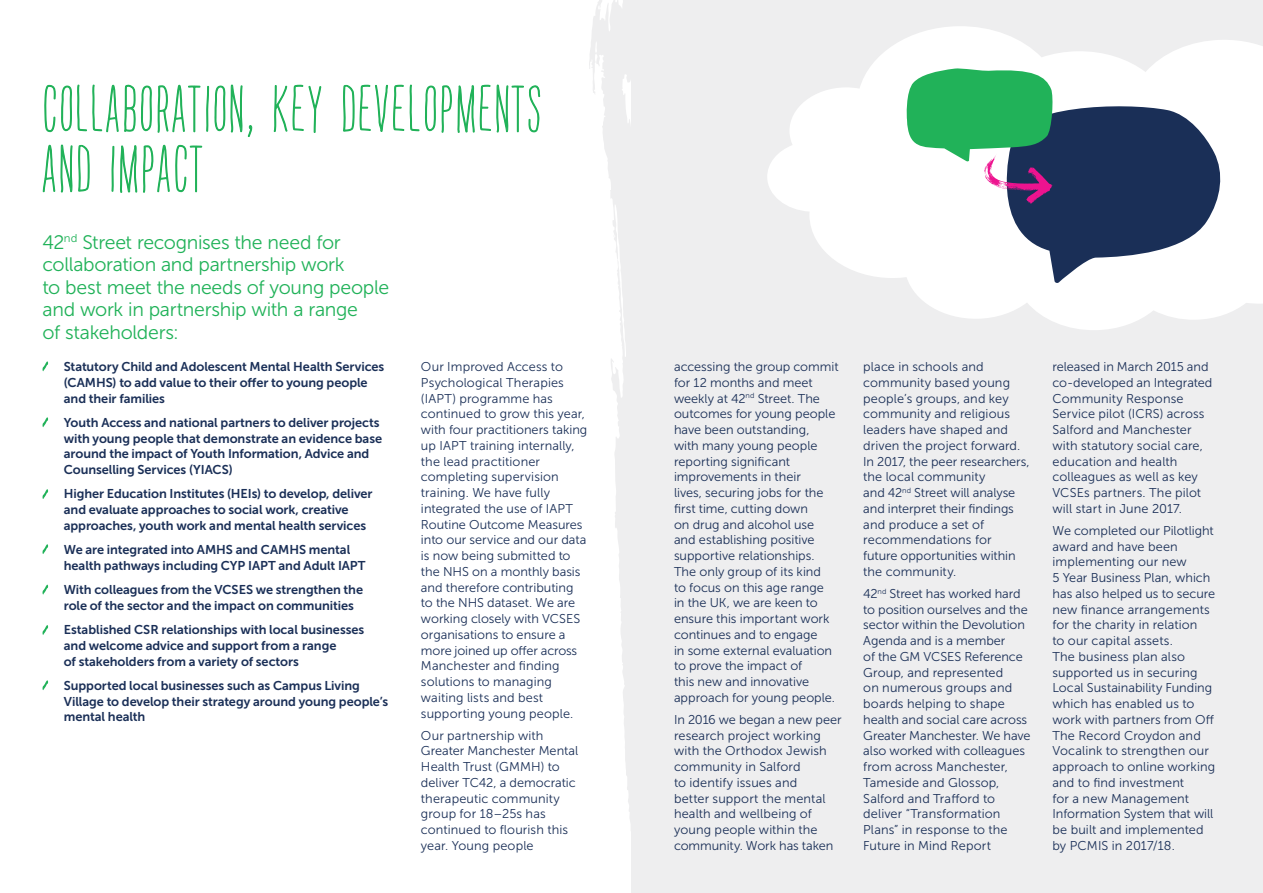
<style>
.page{position:relative;width:1263px;height:893px;background:#fff}
.page>*{position:absolute;margin:0;border:0;box-sizing:border-box;transform-origin:0 0}
.t1{font:19.5px/22.5px "Museo Sans 300";letter-spacing:-.015em;color:#21b259}
.t2{font:12.75px/15.8px "Museo Sans 300";color:#1a2f57}
.t3{font:12.75px/15.8px "Museo Sans 700";letter-spacing:-.005em;color:#1a2f57}
</style>
<div class="page">
<div style="left:631px;top:0;width:632px;height:893px;background:#eeeeef"></div>
<svg style="left:589px;top:0;width:42px;height:823px"></svg>
<svg style="left:767px;top:26px;width:496px;height:304px;fill:#fff"></svg>
<svg style="left:273px;top:84px;width:49px;height:49px"></svg>
<svg style="left:343px;top:84px;width:198px;height:49px"></svg>
<svg style="left:42px;top:84px;width:210px;height:109px"></svg>
<svg style="left:42px;top:361px;width:6px;height:10px"></svg>
<svg style="left:42px;top:544px;width:6px;height:10px"></svg>
<svg style="left:42px;top:489px;width:6px;height:10px"></svg>
<svg style="left:42px;top:417px;width:6px;height:10px"></svg>
<svg style="left:42px;top:585px;width:6px;height:9px"></svg>
<svg style="left:42px;top:625px;width:6px;height:10px"></svg>
<svg style="left:42px;top:680px;width:6px;height:10px"></svg>
<svg style="left:905px;top:68px;width:319px;height:215px;background:#83a0a3"></svg>
<p class="t1" style="left:43px;top:231px;width:348px">42<sup>nd</sup> Street recognises the need for collaboration and partnership work<br>to best meet the needs of young people and work in partnership with a range<br>of stakeholders:</p>
<p class="t3" style="left:64px;top:359px;width:322px">Statutory Child and Adolescent Mental Health Services (CAMHS) to add value to their offer to young people and their families</p>
<p class="t3" style="left:64px;top:414px;width:320px">Youth Access and national partners to deliver projects with young people that demonstrate an evidence base around the impact of Youth Information, Advice and Counselling Services (YIACS)</p>
<p class="t3" style="left:64px;top:486px;width:310px">Higher Education Institutes (HEIs) to develop, deliver and evaluate approaches to social work, creative approaches, youth work and mental health services</p>
<p class="t3" style="left:64px;top:542px;width:303px">We are integrated into AMHS and CAMHS mental health pathways including CYP IAPT and Adult IAPT</p>
<p class="t3" style="left:64px;top:582px;width:301px">With colleagues from the VCSES we strengthen the role of the sector and the impact on communities</p>
<p class="t3" style="left:64px;top:622px;width:302px">Established CSR relationships with local businesses and welcome advice and support from a range<br>of stakeholders from a variety of sectors</p>
<p class="t3" style="left:64px;top:677px;width:326px">Supported local businesses such as Campus Living<br>Village to develop their strategy around young people’s mental health</p>
<p class="t2" style="left:421px;top:359px;width:168px">Our Improved Access to<br>Psychological Therapies (IAPT) programme has continued to grow this year, with four practitioners taking up IAPT training internally, the lead practitioner completing supervision training. We have fully integrated the use of IAPT<br>Routine Outcome Measures into our service and our data is now being submitted to the NHS on a monthly basis and therefore contributing to the NHS dataset. We are working closely with VCSES organisations to ensure a more joined up offer across<br>Manchester and finding solutions to managing waiting lists and best supporting young people.</p>
<p class="t2" style="left:421px;top:727px;width:159px">Our partnership with<br>Greater Manchester Mental<br>Health Trust (GMMH) to deliver TC42, a democratic therapeutic community group for 18–25s has continued to flourish this year. Young people</p>
<p class="t2" style="left:674px;top:359px;width:166px">accessing the group commit for 12 months and meet weekly at 42<sup>nd</sup> Street. The outcomes for young people have been outstanding,<br>with many young people reporting significant improvements in their<br>lives, securing jobs for the first time, cutting down<br>on drug and alcohol use and establishing positive supportive relationships.<br>The only group of its kind<br>to focus on this age range<br>in the UK, we are keen to ensure this important work continues and to engage<br>in some external evaluation to prove the impact of<br>this new and innovative approach for young people.</p>
<p class="t2" style="left:674px;top:712px;width:169px">In 2016 we began a new peer research project working with the Orthodox Jewish community in Salford<br>to identify issues and<br>better support the mental health and wellbeing of young people within the community. Work has taken</p>
<p class="t2" style="left:863px;top:359px;width:168px">place in schools and community based young people’s groups, and key community and religious leaders have shaped and driven the project forward.<br>In 2017, the peer researchers, the local community<br>and 42<sup>nd</sup> Street will analyse and interpret their findings and produce a set of recommendations for<br>future opportunities within the community.</p>
<p class="t2" style="left:863px;top:586px;width:169px">42<sup>nd</sup> Street has worked hard to position ourselves and the sector within the Devolution<br>Agenda and is a member<br>of the GM VCSES Reference<br>Group, and represented<br>on numerous groups and boards helping to shape health and social care across<br>Greater Manchester. We have also worked with colleagues from across Manchester,<br>Tameside and Glossop,<br>Salford and Trafford to deliver “Transformation<br>Plans” in response to the<br>Future in Mind Report</p>
<p class="t2" style="left:1052px;top:359px;width:161px">released in March 2015 and co-developed an Integrated<br>Community Response<br>Service pilot (ICRS) across<br>Salford and Manchester with statutory social care, education and health colleagues as well as key<br>VCSEs partners. The pilot will start in June 2017.</p>
<p class="t2" style="left:1052px;top:523px;width:164px">We completed our Pilotlight award and have been implementing our new<br>5 Year Business Plan, which has also helped us to secure new finance arrangements for the charity in relation<br>to our capital assets.<br>The business plan also supported us in securing<br>Local Sustainability Funding which has enabled us to work with partners from Off<br>The Record Croydon and<br>Vocalink to strengthen our approach to online working and to find investment<br>for a new Management<br>Information System that will be built and implemented by PCMIS in 2017/18.</p>
</div>
